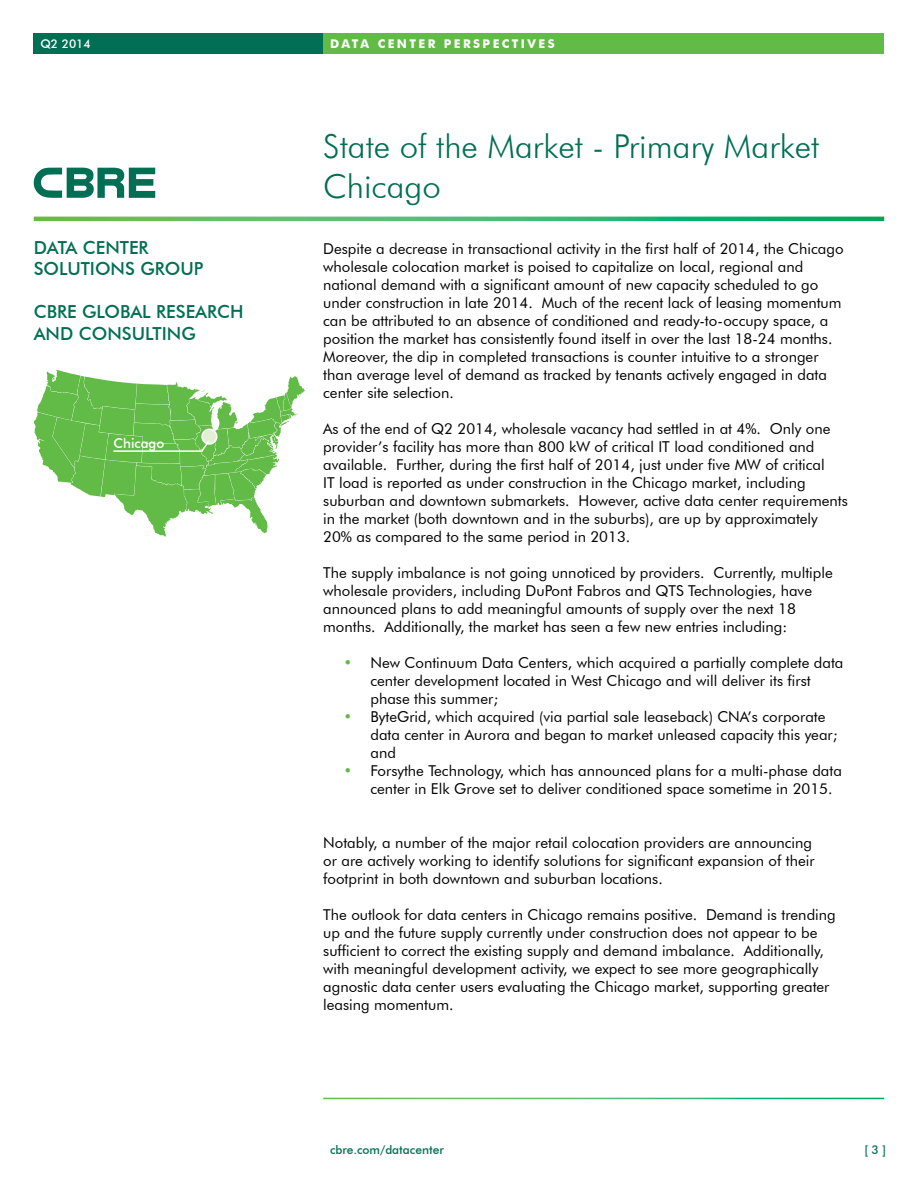
<style>
.page{position:relative;width:918px;height:1188px;background:#fff}
.page>*{position:absolute;margin:0;border:0;box-sizing:border-box;transform-origin:0 0}
.t1{font:300 33px/39.6px "Futura BT";color:#006f53}
.t2{font:500 18px/21.6px "Futura BT";color:#006f53}
.t3{font:15px/18px "Futura BT";color:#000}
.t4{font:500 13.5px "Futura BT";color:#fff}
.t5{font:700 12px "Futura BT";letter-spacing:.2em;color:#fff}
.t6{font:500 12px "Futura BT";color:#006f53}
.t7{font:500 12px "Futura BT";color:#fff}
.s1{color:#62bb46}
</style>
<div class="page">
<svg style="left:34px;top:168px;width:121px;height:30px"></svg>
<svg style="left:34px;top:217px;width:850px;height:4px;background:#40b767"></svg>
<div style="left:34px;top:34px;width:850px;height:20px;background:#006f53"></div>
<div style="left:323px;top:34px;width:561px;height:20px;background:#62bb46"></div>
<svg style="left:34px;top:369px;width:271px;height:168px"></svg>
<p class="t7" style="left:40px;top:37px;width:52px">Q2 2014</p>
<p class="t5" style="left:330px;top:37px;width:226px">DATA CENTER PERSPECTIVES</p>
<p class="t2" style="left:34px;top:236px;width:171px">DATA CENTER<br>SOLUTIONS GROUP</p>
<p class="t2" style="left:34px;top:301px;width:75px">CBRE Global</p>
<p class="t2" style="left:156px;top:301px;width:22px">Researc</p>
<p class="t2" style="left:230px;top:301px;width:15px">h</p>
<p class="t2" style="left:34px;top:323px;width:15px">and</p>
<p class="t2" style="left:79px;top:323px;width:26px">Consulting</p>
<p class="t4" style="left:113px;top:435px;width:52px">Chicago</p>
<h1 class="t1" style="left:323px;top:126px;width:498px">State of the Market - Primary Market<br>Chicago</h1>
<p class="t3" style="left:323px;top:240px;width:522px">Despite a decrease in transactional activity in the first half of 2014, the Chicago wholesale colocation market is poised to capitalize on local, regional and national demand with a significant amount of new capacity scheduled to go under construction in late 2014. Much of the recent lack of leasing momentum can be attributed to an absence of conditioned and ready-to-occupy space, a position the market has consistently found itself in over the last 18-24 months.<br>Moreover, the dip in completed transactions is counter intuitive to a stronger than average level of demand as tracked by tenants actively engaged in data center site selection.</p>
<p class="t3" style="left:323px;top:420px;width:526px">As of the end of Q2 2014, wholesale vacancy had settled in at 4%. Only one provider’s facility has more than 800 kW of critical IT load conditioned and available. Further, during the first half of 2014, just under five MW of critical<br>IT load is reported as under construction in the Chicago market, including suburban and downtown submarkets. However, active data center requirements in the market (both downtown and in the suburbs), are up by approximately 20% as compared to the same period in 2013.</p>
<p class="t3" style="left:323px;top:564px;width:511px">The supply imbalance is not going unnoticed by providers. Currently, multiple wholesale providers, including DuPont Fabros and QTS Technologies, have announced plans to add meaningful amounts of supply over the next 18 months. Additionally, the market has seen a few new entries including:</p>
<p class="t3" style="left:370px;top:654px;width:475px;text-indent:-27px"><span class="s1">•</span> New Continuum Data Centers, which acquired a partially complete data center development located in West Chicago and will deliver its first phase this summer;</p>
<p class="t3" style="left:370px;top:708px;width:469px;text-indent:-27px"><span class="s1">•</span> ByteGrid, which acquired (via partial sale leaseback) CNA’s corporate data center in Aurora and began to market unleased capacity this year; and</p>
<p class="t3" style="left:370px;top:762px;width:473px;text-indent:-27px"><span class="s1">•</span> Forsythe Technology, which has announced plans for a multi-phase data center in Elk Grove set to deliver conditioned space sometime in 2015.</p>
<p class="t3" style="left:323px;top:834px;width:493px">Notably, a number of the major retail colocation providers are announcing or are actively working to identify solutions for significant expansion of their footprint in both downtown and suburban locations.</p>
<p class="t3" style="left:323px;top:906px;width:514px">The outlook for data centers in Chicago remains positive. Demand is trending up and the future supply currently under construction does not appear to be sufficient to correct the existing supply and demand imbalance. Additionally, with meaningful development activity, we expect to see more geographically agnostic data center users evaluating the Chicago market, supporting greater leasing momentum.</p>
<p class="t6" style="left:330px;top:1143px;width:115px">cbre.com/datacenter</p>
<p class="t6" style="left:864px;top:1143px;width:23px">[ 3 ]</p>
</div>
